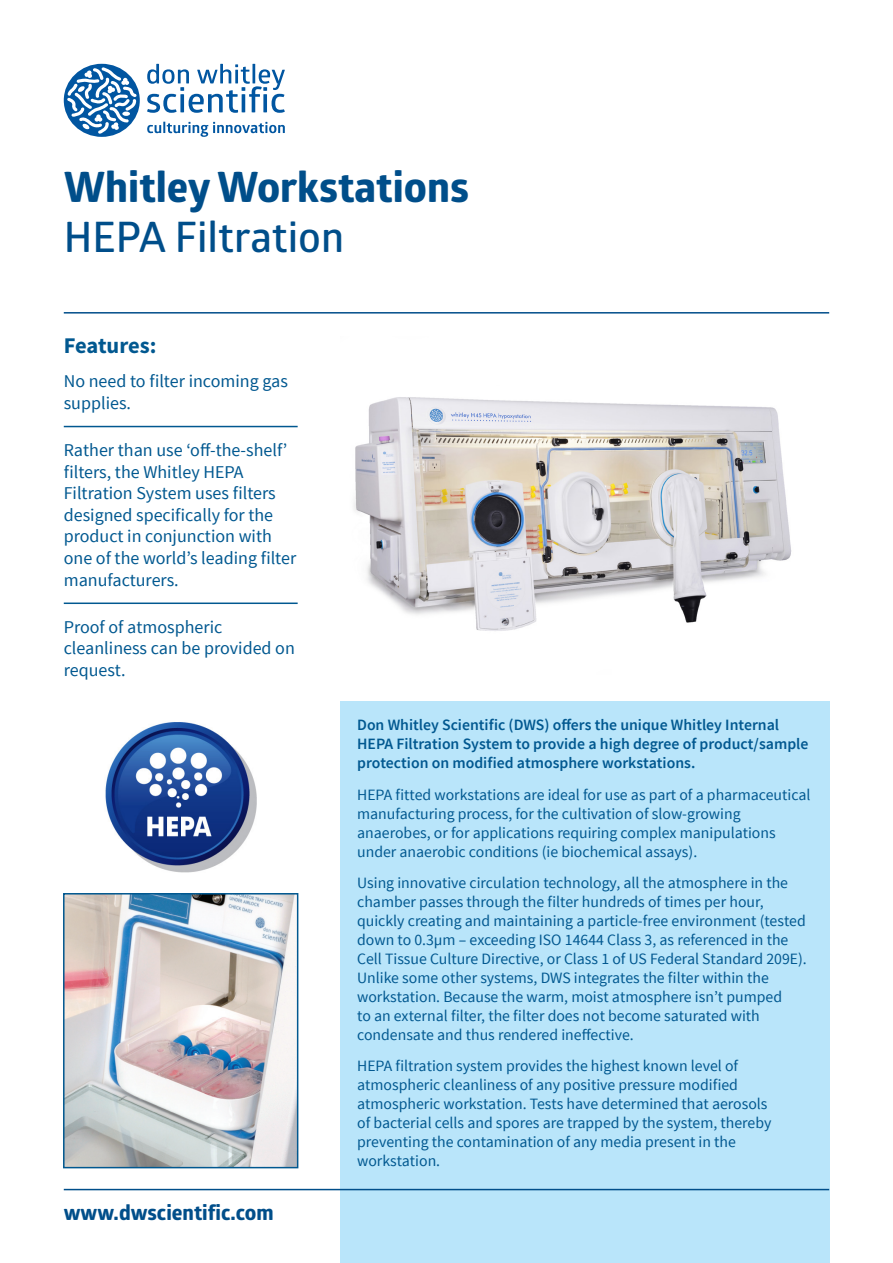
<style>
.page{position:relative;width:893px;height:1263px;background:#fff}
.page>*{position:absolute;margin:0;border:0;box-sizing:border-box;transform-origin:0 0}
.t1{font:700 42px "Globerx";color:#004e8a}
.t2{font:600 42px "Glober";color:#004e8a}
.t3{font:22.5px "Source Sans Variable";letter-spacing:-.01em;color:#015890}
.t4{font:700 21px "Globerx";color:#004e8a}
.t5{font:18px/21.6px "Source Sans Pro";color:#015890}
.t6{font:15.75px/18.9px "Source Sans Pro";color:#015890}
.t7{font:600 15.75px/18.9px "Source Sans Pro";color:#015890}
</style>
<div class="page">
<div style="left:340px;top:702px;width:489px;height:561px;background:#b9e5fa"></div>
<img style="left:354px;top:397px;width:438px;height:234px">
<hr style="left:64px;top:312px;width:765px;height:2px;background:#004e8a">
<svg style="left:64px;top:64px;width:76px;height:73px"></svg>
<svg style="left:67px;top:67px;width:70px;height:67px"></svg>
<svg style="left:147px;top:122px;width:138px;height:15px"></svg>
<svg style="left:147px;top:64px;width:138px;height:49px"></svg>
<hr style="left:64px;top:426px;width:234px;height:1px;background:#015890">
<hr style="left:64px;top:602px;width:234px;height:2px;background:#015890">
<img style="left:66px;top:896px;width:229px;height:269px">
<div style="left:63px;top:893px;width:235px;height:275px;border:2px solid #015890"></div>
<hr style="left:64px;top:1189px;width:765px;height:1px;background:#004e8a">
<img style="left:105px;top:722px;width:152px;height:151px">
<p class="t1" style="left:64px;top:156px;width:407px">Whitley Workstations</p>
<p class="t2" style="left:64px;top:208px;width:282px">HEPA Filtration</p>
<p class="t3" style="left:64px;top:332px;width:94px">Features:</p>
<p class="t5" style="left:64px;top:371px;width:226px">No need to filter incoming gas supplies.</p>
<p class="t5" style="left:64px;top:439px;width:234px">Rather than use ‘off-the-shelf’ filters, the Whitley HEPA<br>Filtration System uses filters designed specifically for the product in conjunction with one of the world’s leading filter manufacturers.</p>
<p class="t5" style="left:64px;top:616px;width:233px">Proof of atmospheric cleanliness can be provided on request.</p>
<p class="t4" style="left:64px;top:1197px;width:211px">www.dwscientific.com</p>
<p class="t7" style="left:357px;top:716px;width:453px">Don Whitley Scientific (DWS) offers the unique Whitley Internal<br>HEPA Filtration System to provide a high degree of product/sample protection on modified atmosphere workstations.</p>
<p class="t6" style="left:357px;top:785px;width:455px">HEPA fitted workstations are ideal for use as part of a pharmaceutical manufacturing process, for the cultivation of slow-growing anaerobes, or for applications requiring complex manipulations under anaerobic conditions (ie biochemical assays).</p>
<p class="t6" style="left:357px;top:874px;width:451px">Using innovative circulation technology, all the atmosphere in the chamber passes through the filter hundreds of times per hour, quickly creating and maintaining a particle-free environment (tested down to 0.3µm – exceeding ISO 14644 Class 3, as referenced in the Cell Tissue Culture Directive, or Class 1 of US Federal Standard 209E).<br>Unlike some other systems, DWS integrates the filter within the workstation. Because the warm, moist atmosphere isn’t pumped<br>to an external filter, the filter does not become saturated with condensate and thus rendered ineffective.</p>
<p class="t6" style="left:357px;top:1057px;width:416px">HEPA filtration system provides the highest known level of atmospheric cleanliness of any positive pressure modified atmospheric workstation. Tests have determined that aerosols of bacterial cells and spores are trapped by the system, thereby preventing the contamination of any media present in the workstation.</p>
</div>
